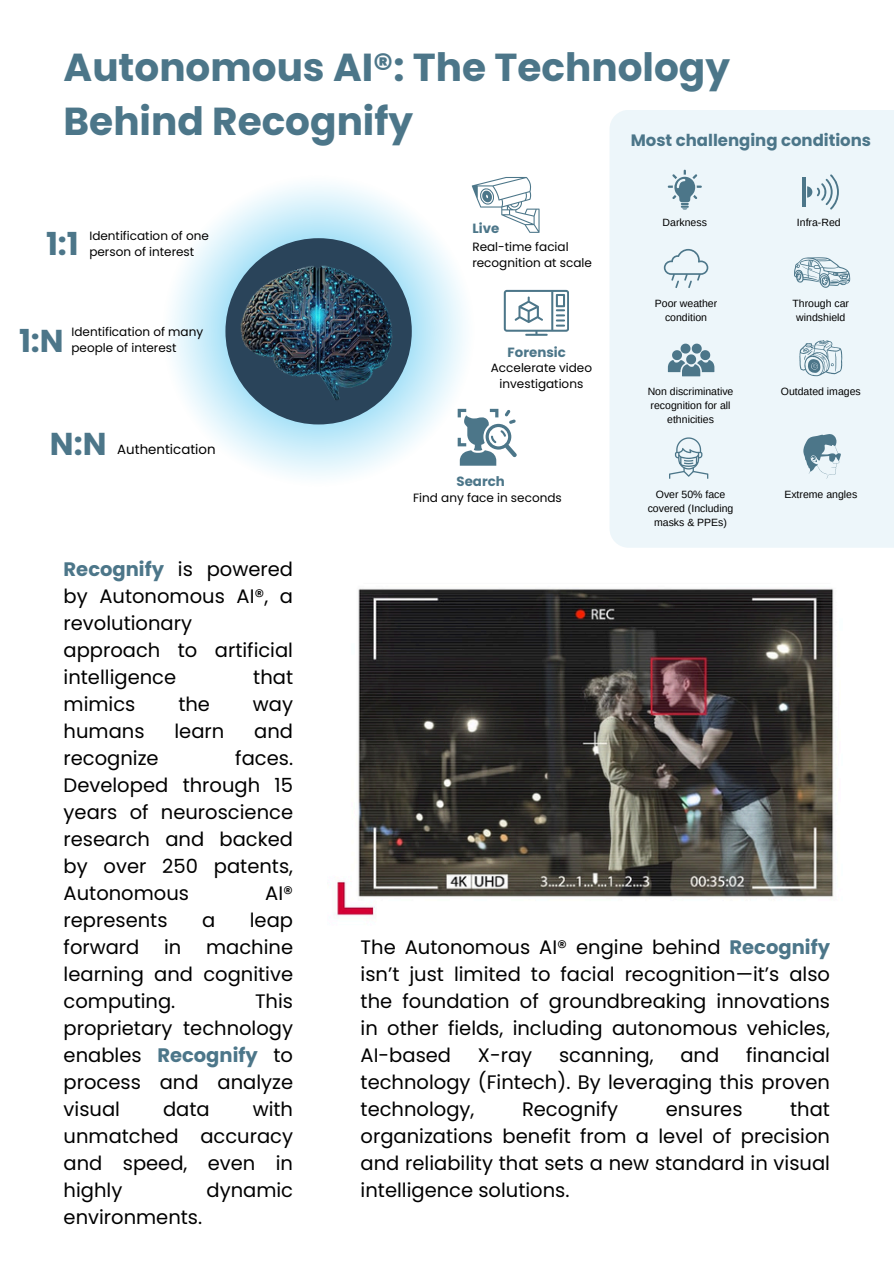
<style>
.page{position:relative;width:894px;height:1264px;background:#fff}
.page>*{position:absolute;margin:0;border:0;box-sizing:border-box;transform-origin:0 0}
.t1{font:700 39px/54px "Poppins";color:#4c7689}
.t2{font:700 31.65px "Poppins";color:#4c7689}
.t3{font:19.5px/27px "Poppins";color:#000;text-align:justify}
.t4{font:700 16.5px "Poppins";color:#4c7689}
.t5{font:700 13.35px "Poppins";color:#4c7689}
.t6{font:13.35px "Poppins";color:#000}
.t7{font:12px "Poppins";color:#000}
.t8{font:10.5px/14px "Arimo";color:#000;text-align:center}
.s1{font-weight:700;color:#4c7689}
</style>
<div class="page">
<img style="left:336px;top:588px;width:498px;height:328px">
<img style="left:191px;top:185px;width:284px;height:292px">
<div style="left:225px;top:238px;width:186px;height:186px;background:#2a445a;border-radius:50%"></div>
<img style="left:172px;top:260px;width:292px;height:143px">
<svg style="left:471px;top:177px;width:68px;height:56px"></svg>
<svg style="left:503px;top:290px;width:65px;height:46px"></svg>
<svg style="left:457px;top:409px;width:59px;height:56px"></svg>
<div style="left:610px;top:110px;width:283px;height:438px;background:#edf6fa"></div>
<svg style="left:667px;top:170px;width:34px;height:39px"></svg>
<svg style="left:663px;top:249px;width:45px;height:39px;background:#d7e4ea"></svg>
<svg style="left:793px;top:257px;width:56px;height:31px;background:#bdcfd8"></svg>
<svg style="left:799px;top:340px;width:42px;height:36px;background:#baced6"></svg>
<svg style="left:668px;top:437px;width:40px;height:41px;background:#ccdce3"></svg>
<svg style="left:803px;top:434px;width:37px;height:44px;background:#a6bdc8"></svg>
<svg style="left:667px;top:343px;width:47px;height:33px;background:#92aeba"></svg>
<svg style="left:806px;top:174px;width:32px;height:35px"></svg>
<hr style="left:802px;top:177px;width:4px;height:29px;background:#4c7689">
<p class="t1" style="left:64px;top:40px;width:667px">Autonomous AI®: The Technology<br>Behind Recognify</p>
<p class="t4" style="left:630px;top:129px;width:242px">Most challenging conditions</p>
<h1 class="t2" style="left:46px;top:222px;width:34px">1:1</h1>
<h5 class="t7" style="left:89px;top:227px;width:121px">Identification of one</h5>
<p class="t7" style="left:89px;top:243px;width:106px">person of interest</p>
<p class="t2" style="left:19px;top:318px;width:46px">1:N</p>
<p class="t7" style="left:71px;top:323px;width:133px">Identification of many</p>
<p class="t7" style="left:71px;top:339px;width:106px">people of interest</p>
<p class="t2" style="left:50px;top:422px;width:58px">N:N</p>
<p class="t6" style="left:117px;top:439px;width:100px">Authentication</p>
<p class="t3" style="left:64px;top:555px;width:231px;text-align:left"><span class="s1">Recognify</span> is powered by Autonomous AI®, a revolutionary approach to artificial intelligence</p>
<p class="t3" style="left:253px;top:663px;width:41px">that</p>
<p class="t3" style="left:64px;top:690px;width:73px">mimics</p>
<p class="t3" style="left:178px;top:690px;width:33px">the</p>
<p class="t3" style="left:253px;top:690px;width:42px">way</p>
<p class="t3" style="left:64px;top:717px;width:82px">humans</p>
<p class="t3" style="left:174px;top:717px;width:51px">learn</p>
<p class="t3" style="left:254px;top:717px;width:40px">and</p>
<p class="t3" style="left:64px;top:744px;width:97px">recognize</p>
<p class="t3" style="left:64px;top:744px;width:231px;text-indent:172px">faces.<br>Developed through 15 years of neuroscience research and backed by over 250 patents, Autonomous</p>
<p class="t3" style="left:265px;top:879px;width:29px">AI®</p>
<p class="t3" style="left:64px;top:906px;width:105px">represents</p>
<p class="t3" style="left:202px;top:906px;width:15px">a</p>
<p class="t3" style="left:250px;top:906px;width:45px">leap</p>
<p class="t3" style="left:64px;top:933px;width:77px">forward</p>
<p class="t3" style="left:164px;top:933px;width:19px">in</p>
<p class="t3" style="left:64px;top:933px;width:231px;text-indent:142px">machine learning and cognitive computing.</p>
<p class="t3" style="left:64px;top:987px;width:231px;text-indent:191px">This proprietary technology enables <span class="s1">Recognify</span> to process and analyze visual</p>
<p class="t3" style="left:64px;top:1095px;width:231px;text-indent:189px">with unmatched accuracy and speed, even in highly</p>
<p class="t3" style="left:163px;top:1095px;width:48px">data</p>
<p class="t3" style="left:206px;top:1176px;width:88px">dynamic</p>
<p class="t3" style="left:64px;top:1203px;width:140px">environments.</p>
<p class="t5" style="left:472px;top:219px;width:28px">Live</p>
<p class="t7" style="left:472px;top:238px;width:98px">Real-time facial</p>
<p class="t7" style="left:472px;top:254px;width:121px">recognition at scale</p>
<p class="t5" style="left:507px;top:343px;width:60px">Forensic</p>
<p class="t7" style="left:490px;top:359px;width:103px">Accelerate video</p>
<p class="t7" style="left:499px;top:375px;width:85px">investigations</p>
<p class="t5" style="left:456px;top:472px;width:50px">Search</p>
<p class="t7" style="left:413px;top:489px;width:150px">Find any face in seconds</p>
<p class="t8" style="left:662px;top:216px;width:46px">Darkness</p>
<p class="t8" style="left:796px;top:216px;width:45px">Infra-Red</p>
<p class="t8" style="left:654px;top:296px;width:64px">Poor weather condition</p>
<p class="t8" style="left:792px;top:296px;width:58px">Through car windshield</p>
<p class="t8" style="left:647px;top:385px;width:87px">Non discriminative recognition for all ethnicities</p>
<p class="t8" style="left:780px;top:385px;width:81px">Outdated images</p>
<p class="t8" style="left:647px;top:487px;width:87px">Over 50% face covered (Including masks &amp; PPEs)</p>
<h6 class="t8" style="left:784px;top:487px;width:74px">Extreme angles</h6>
<p class="t3" style="left:360px;top:933px;width:471px">The Autonomous AI® engine behind <span class="s1">Recognify </span>isn’t just limited to facial recognition—it’s also the foundation of groundbreaking innovations in other fields, including autonomous vehicles, AI-based</p>
<p class="t3" style="left:360px;top:1041px;width:471px;text-indent:385px">financial technology (Fintech). By leveraging this proven technology,</p>
<p class="t3" style="left:478px;top:1041px;width:56px">X-ray</p>
<p class="t3" style="left:559px;top:1041px;width:96px">scanning,</p>
<p class="t3" style="left:680px;top:1041px;width:40px">and</p>
<p class="t3" style="left:522px;top:1095px;width:98px">Recognify</p>
<p class="t3" style="left:665px;top:1095px;width:78px">ensures</p>
<p class="t3" style="left:360px;top:1095px;width:471px;text-indent:429px">that organizations benefit from a level of precision and reliability that sets a new standard in visual intelligence solutions.</p>
</div>
